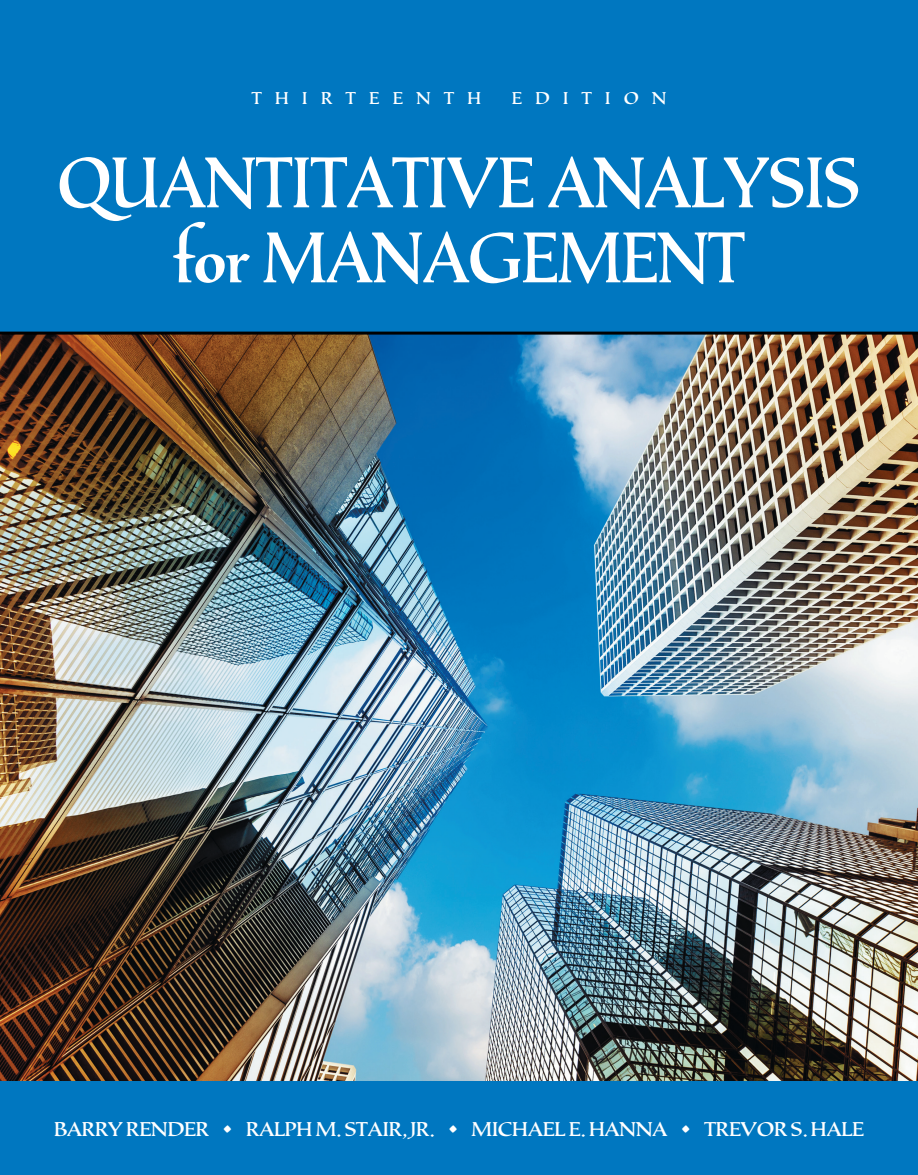
<style>
.page{position:relative;width:918px;height:1175px;background:#fff}
.page>*{position:absolute;margin:0;border:0;box-sizing:border-box;transform-origin:0 0}
.t1{font:500 94.05px/75px "Tresillian Roman Std";color:#fff;text-align:center;scale:.86 1}
.t2{font:500 26.25px "Tresillian Roman Std";color:#fff}
.t3{font:500 22.5px "Tresillian Roman Std";letter-spacing:.6em;color:#fff}
</style>
<div class="page">
<div style="left:0;top:0;width:918px;height:1174px;background:#0077c0"></div>
<img style="left:0;top:334px;width:918px;height:746px">
<hr style="left:0;top:331px;width:918px;height:3px;background:#000">
<p class="t3" style="left:252px;top:87px;width:231px">THIRTEENTH</p>
<p class="t3" style="left:512px;top:87px;width:156px">EDITION</p>
<h1 class="t1" style="left:58px;top:152px;width:934px">QUANTITATIVE ANALYSIS for MANAGEMENT</h1>
<p class="t2" style="left:54px;top:1116px;width:811px">BARRY RENDER • RALPH M. STAIR, JR. • MICHAEL E. HANNA • TREVOR S. HALE</p>
</div>
